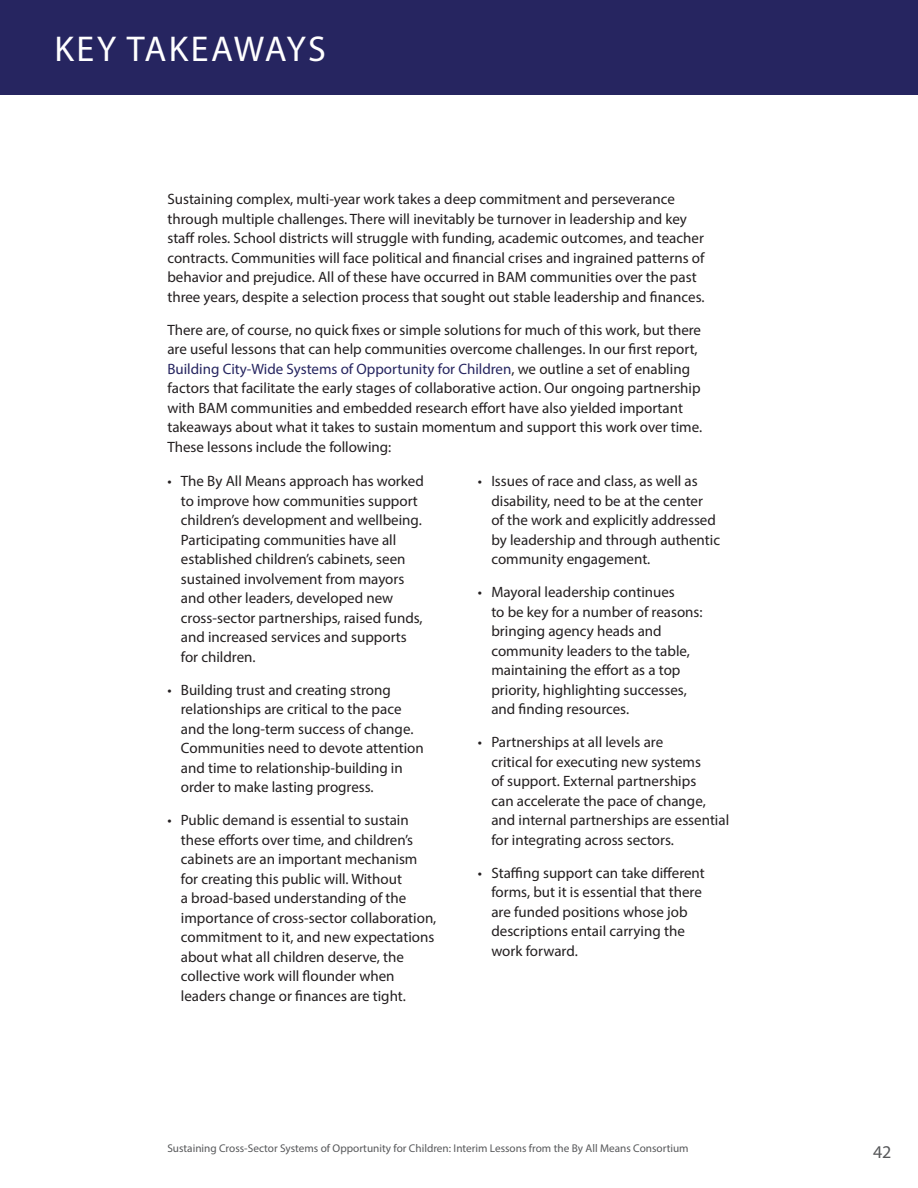
<style>
.page{position:relative;width:918px;height:1188px;background:#fff}
.page>*{position:absolute;margin:0;border:0;box-sizing:border-box;transform-origin:0 0}
.t1{font:36px "Myriad Pro";letter-spacing:.065em;color:#fff}
.t2{font:18px "Myriad Pro";color:#57585a}
.t3{font:15px/19.5px "Myriad Pro";color:#231f20}
.t4{font:11.25px "Myriad Pro";color:#57585a}
.s1{color:#262560}
</style>
<div class="page">
<div style="left:0;top:0;width:918px;height:94px;background:#262560"></div>
<h1 class="t1" style="left:54px;top:27px;width:273px">KEY TAKEAWAYS</h1>
<p class="t3" style="left:167px;top:189px;width:539px">Sustaining complex, multi-year work takes a deep commitment and perseverance through multiple challenges. There will inevitably be turnover in leadership and key staff roles. School districts will struggle with funding, academic outcomes, and teacher contracts. Communities will face political and financial crises and ingrained patterns of behavior and prejudice. All of these have occurred in BAM communities over the past three years, despite a selection process that sought out stable leadership and finances.</p>
<p class="t3" style="left:167px;top:320px;width:536px">There are, of course, no quick fixes or simple solutions for much of this work, but there are useful lessons that can help communities overcome challenges. In our first report, <span class="s1">Building City-Wide Systems of Opportunity for Children</span>, we outline a set of enabling factors that facilitate the early stages of collaborative action. Our ongoing partnership with BAM communities and embedded research effort have also yielded important takeaways about what it takes to sustain momentum and support this work over time.<br>These lessons include the following:</p>
<p class="t3" style="left:181px;top:471px;width:245px;text-indent:-14px">• The By All Means approach has worked to improve how communities support children’s development and wellbeing.<br>Participating communities have all established children’s cabinets, seen sustained involvement from mayors and other leaders, developed new cross-sector partnerships, raised funds, and increased services and supports for children.</p>
<p class="t3" style="left:181px;top:680px;width:244px;text-indent:-14px">• Building trust and creating strong relationships are critical to the pace and the long-term success of change.<br>Communities need to devote attention and time to relationship-building in order to make lasting progress.</p>
<p class="t3" style="left:181px;top:810px;width:257px;text-indent:-14px">• Public demand is essential to sustain these efforts over time, and children’s cabinets are an important mechanism for creating this public will. Without<br>a broad-based understanding of the importance of cross-sector collaboration, commitment to it, and new expectations about what all children deserve, the collective work will flounder when leaders change or finances are tight.</p>
<p class="t3" style="left:491px;top:471px;width:230px;text-indent:-14px">• Issues of race and class, as well as disability, need to be at the center<br>of the work and explicitly addressed by leadership and through authentic community engagement.</p>
<p class="t3" style="left:491px;top:582px;width:213px;text-indent:-14px">• Mayoral leadership continues<br>to be key for a number of reasons: bringing agency heads and community leaders to the table, maintaining the effort as a top priority, highlighting successes, and finding resources.</p>
<p class="t3" style="left:491px;top:732px;width:239px;text-indent:-14px">• Partnerships at all levels are<br>critical for executing new systems<br>of support. External partnerships<br>can accelerate the pace of change, and internal partnerships are essential for integrating across sectors.</p>
<p class="t3" style="left:491px;top:863px;width:215px;text-indent:-14px">• Staffing support can take different forms, but it is essential that there are funded positions whose job descriptions entail carrying the work forward.</p>
<p class="t4" style="left:167px;top:1142px;width:523px">Sustaining Cross-Sector Systems of Opportunity for Children: Interim Lessons from the By All Means Consortium</p>
<p class="t2" style="left:873px;top:1140px;width:20px">42</p>
</div>
